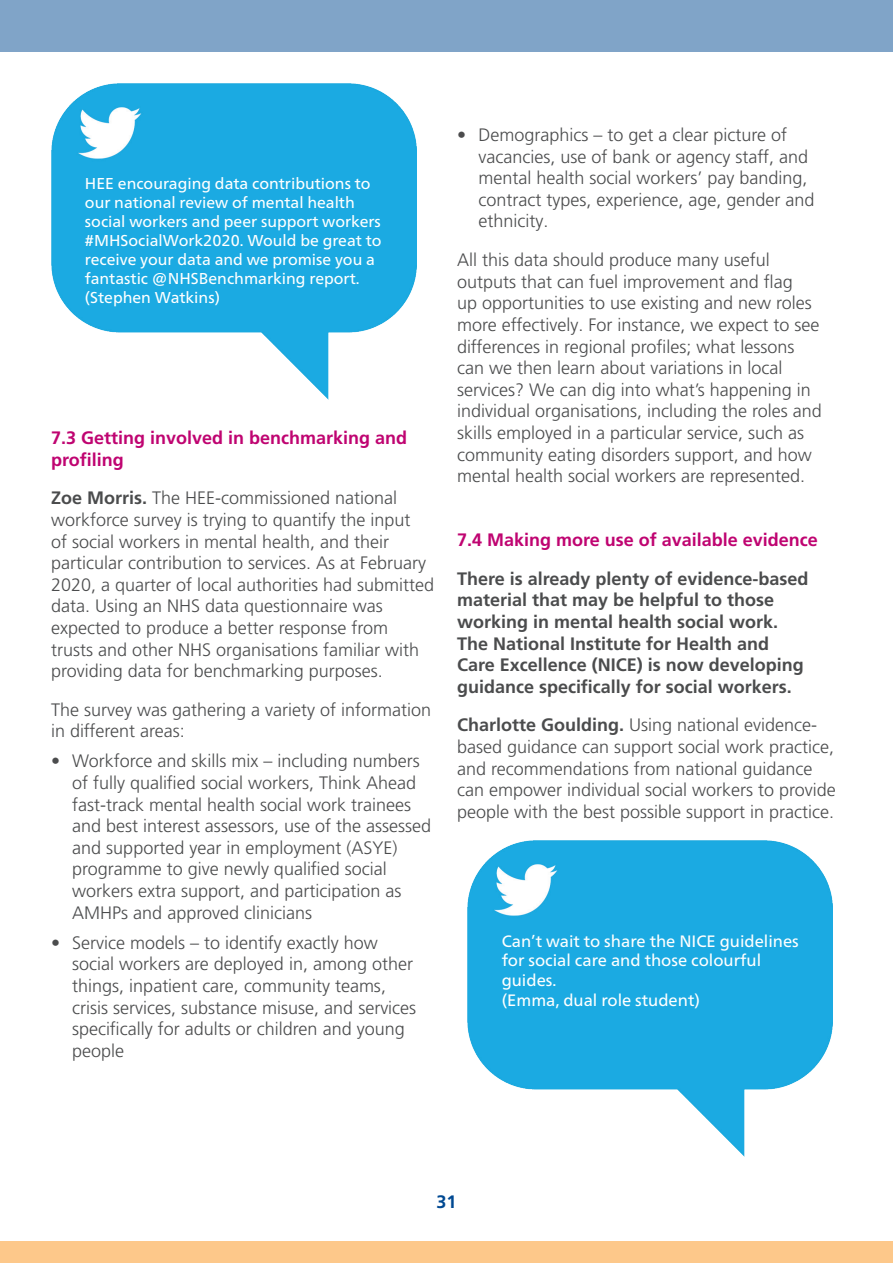
<style>
.page{position:relative;width:893px;height:1263px;background:#fff}
.page>*{position:absolute;margin:0;border:0;box-sizing:border-box;transform-origin:0 0}
.Body{font:300 18px/21.6px "Frutiger LT Pro";color:#4b4c4d}
.Body-2{font:700 18px/21.6px "Frutiger LT Pro";color:#4b4c4d}
.Heading_2{font:700 18px/21.6px "Frutiger LT Pro";color:#bf0471}
.t1{font:700 18px "Frutiger LT Pro";color:#004992}
.t2{font:16.5px/19.8px "Frutiger Neue LT Pro";color:#fff}
.t3{font:15.75px/18.9px "Frutiger Neue LT Pro";color:#fff}
.s1{font-weight:700}
</style>
<div class="page">
<div style="left:0;top:0;width:893px;height:51px;background:#80a4c8"></div>
<div style="left:0;top:1242px;width:893px;height:21px;background:#fdc88a"></div>
<img style="left:51px;top:84px;width:365px;height:315px">
<img style="left:468px;top:841px;width:365px;height:315px">
<p class="t3" style="left:85px;top:174px;width:298px">HEE encouraging data contributions to our national review of mental health social workers and peer support workers #MHSocialWork2020. Would be great to receive your data and we promise you a fantastic @NHSBenchmarking report.</p>
<p class="t3" style="left:85px;top:287px;width:137px">(Stephen Watkins)</p>
<p class="Heading_2" style="left:51px;top:427px;width:358px">7.3 Getting involved in benchmarking and profiling</p>
<p class="Body" style="left:51px;top:487px;width:385px"><span class="s1">Zoe Morris.</span> The HEE-commissioned national workforce survey is trying to quantify the input<br>of social workers in mental health, and their particular contribution to services. As at February 2020, a quarter of local authorities had submitted data. Using an NHS data questionnaire was expected to produce a better response from trusts and other NHS organisations familiar with providing data for benchmarking purposes.</p>
<p class="Body" style="left:51px;top:699px;width:382px">The survey was gathering a variety of information in different areas:</p>
<p class="Body" style="left:72px;top:750px;width:360px;text-indent:-21px">• Workforce and skills mix – including numbers of fully qualified social workers, Think Ahead fast-track mental health social work trainees and best interest assessors, use of the assessed and supported year in employment (ASYE) programme to give newly qualified social workers extra support, and participation as AMHPs and approved clinicians</p>
<p class="Body" style="left:72px;top:932px;width:345px;text-indent:-21px">• Service models – to identify exactly how social workers are deployed in, among other things, inpatient care, community teams, crisis services, substance misuse, and services specifically for adults or children and young people</p>
<p class="Body" style="left:478px;top:124px;width:338px;text-indent:-21px">• Demographics – to get a clear picture of vacancies, use of bank or agency staff, and mental health social workers’ pay banding, contract types, experience, age, gender and ethnicity.</p>
<p class="Body" style="left:457px;top:249px;width:366px">All this data should produce many useful outputs that can fuel improvement and flag<br>up opportunities to use existing and new roles more effectively. For instance, we expect to see differences in regional profiles; what lessons can we then learn about variations in local services? We can dig into what’s happening in individual organisations, including the roles and skills employed in a particular service, such as community eating disorders support, and how mental health social workers are represented.</p>
<p class="Heading_2" style="left:457px;top:529px;width:362px">7.4 Making more use of available evidence</p>
<p class="Body-2" style="left:457px;top:568px;width:353px">There is already plenty of evidence-based material that may be helpful to those working in mental health social work.<br>The National Institute for Health and Care Excellence (NICE) is now developing guidance specifically for social workers.</p>
<p class="Body" style="left:457px;top:715px;width:380px"><span class="s1">Charlotte Goulding.</span> Using national evidence&shy;based guidance can support social work practice, and recommendations from national guidance can empower individual social workers to provide people with the best possible support in practice.</p>
<p class="t2" style="left:502px;top:931px;width:299px">Can’t wait to share the NICE guidelines for social care and those colourful guides.</p>
<p class="t2" style="left:502px;top:990px;width:200px">(Emma, dual role student)</p>
<p class="t1" style="left:436px;top:1191px;width:22px">31</p>
</div>
